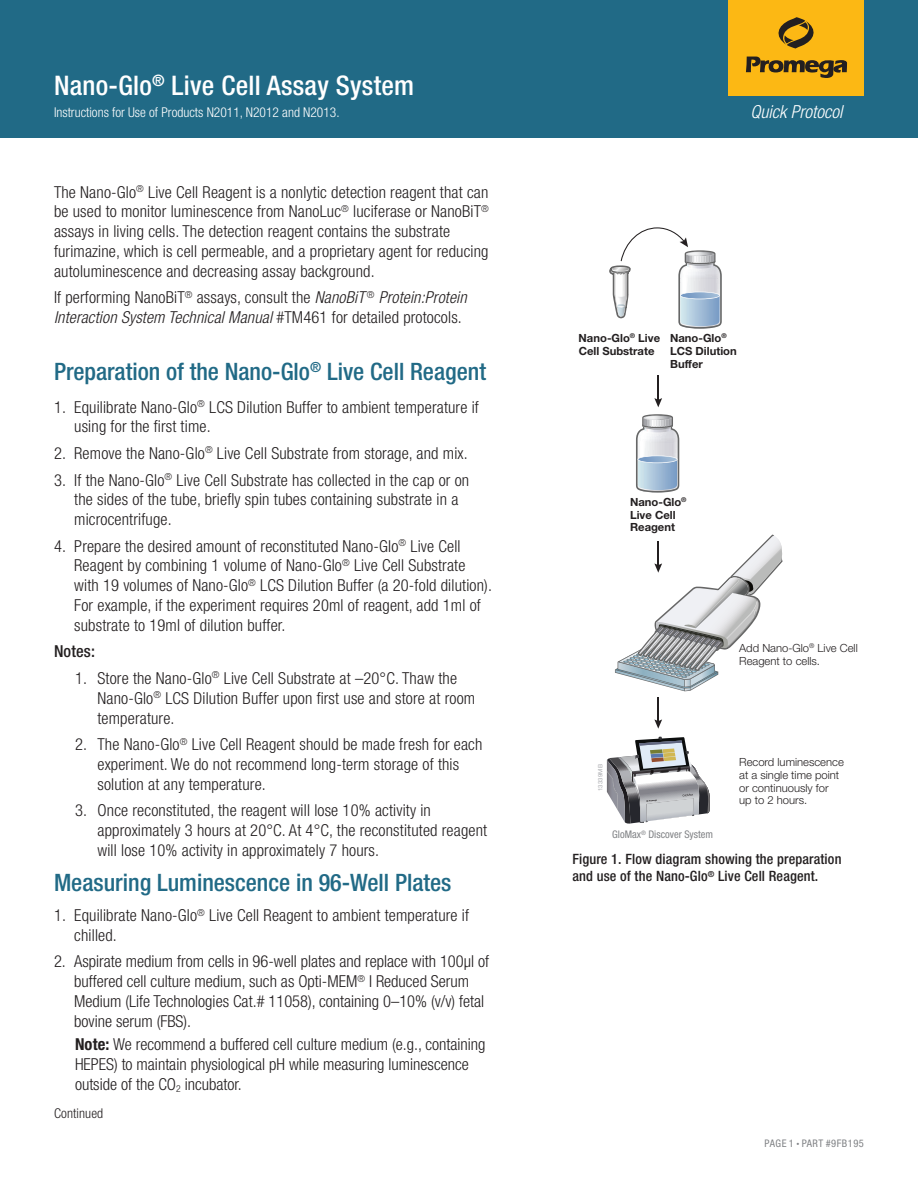
<style>
.page{position:relative;width:918px;height:1188px;background:#fff}
.page>*{position:absolute;margin:0;border:0;box-sizing:border-box;transform-origin:0 0}
.t1{font:500 condensed 27px "Helvetica Neue";letter-spacing:.01em;color:#fff}
.Heading_1{font:500 condensed 24px "Helvetica Neue";color:#216a86}
.Quick_Protocol{font:italic 300 condensed 18px "Helvetica Neue";color:#fff}
.Body_Copy{font:300 condensed 16.5px/19.8px "Helvetica Neue";letter-spacing:.01em;color:#231f20}
.Body_Copy-2{font:500 condensed 16.5px "Helvetica Neue";letter-spacing:.01em;color:#231f20}
.Table_Body{font:500 condensed 14.25px/17.1px "Helvetica Neue";letter-spacing:.01em;color:#231f20}
.Product_Listing{font:300 condensed 13.5px "Helvetica Neue";color:#fff}
.Body_Copy-3{font:300 condensed 13.5px "Helvetica Neue";letter-spacing:.01em;color:#231f20}
.t2{font:300 11.25px/12.8px "Helvetica Neue";color:#231f20}
.t3{font:700 11.25px/12.8px "Helvetica Neue";color:#231f20}
.t4{font:condensed 10.5px "Helvetica Neue";color:#808285}
.t5{font:condensed 10.5px "Helvetica Neue";letter-spacing:.05em;color:#808285}
.t6{font:6px "Helvetica Neue";letter-spacing:.02em;color:#a8a9ad}
.s1{font-style:italic}
.s2{font-weight:700}
.s3{font-size:6px}
</style>
<div class="page">
<div style="left:0;top:0;width:918px;height:138px;background:#216a86"></div>
<div style="left:729px;top:0;width:135px;height:95px;background:#fcb814"></div>
<svg style="left:778px;top:17px;width:36px;height:32px"></svg>
<svg style="left:746px;top:57px;width:101px;height:21px"></svg>
<svg style="left:615px;top:535px;width:168px;height:156px"></svg>
<svg style="left:654px;top:375px;width:8px;height:32px"></svg>
<svg style="left:654px;top:697px;width:8px;height:32px"></svg>
<svg style="left:607px;top:737px;width:103px;height:87px"></svg>
<svg style="left:636px;top:414px;width:43px;height:79px"></svg>
<svg style="left:609px;top:227px;width:113px;height:102px"></svg>
<p class="t1" style="left:54px;top:70px;width:362px">Nano-Glo<sup>®</sup> Live Cell Assay System</p>
<p class="Product_Listing" style="left:54px;top:104px;width:287px">Instructions for Use of Products N2011, N2012 and N2013.</p>
<p class="Quick_Protocol" style="left:751px;top:101px;width:93px">Quick Protocol</p>
<p class="Body_Copy" style="left:54px;top:182px;width:436px">The Nano-Glo<sup>®</sup> Live Cell Reagent is a nonlytic detection reagent that can be used to monitor luminescence from NanoLuc<sup>®</sup> luciferase or NanoBiT<sup>® </sup>assays in living cells. The detection reagent contains the substrate furimazine, which is cell permeable, and a proprietary agent for reducing autoluminescence and decreasing assay background.</p>
<p class="Body_Copy" style="left:54px;top:287px;width:414px">If performing NanoBiT<sup>®</sup> assays, consult the <span class="s1">NanoBiT</span> <sup>®</sup> <span class="s1">Protein:Protein<br>Interaction System Technical Manual</span> #TM461 for detailed protocols.</p>
<p class="Heading_1" style="left:54px;top:358px;width:434px">Preparation of the Nano-Glo<sup>®</sup> Live Cell Reagent</p>
<p class="Body_Copy" style="left:74px;top:397px;width:406px;text-indent:-20px">1. Equilibrate Nano-Glo<sup>®</sup> LCS Dilution Buffer to ambient temperature if using for the first time.</p>
<p class="Body_Copy" style="left:54px;top:443px;width:415px">2. Remove the Nano-Glo<sup>®</sup> Live Cell Substrate from storage, and mix.</p>
<p class="Body_Copy" style="left:74px;top:470px;width:397px;text-indent:-20px">3. If the Nano-Glo<sup>®</sup> Live Cell Substrate has collected in the cap or on the sides of the tube, briefly spin tubes containing substrate in a microcentrifuge.</p>
<p class="Body_Copy" style="left:74px;top:536px;width:419px;text-indent:-20px">4. Prepare the desired amount of reconstituted Nano-Glo<sup>®</sup> Live Cell Reagent by combining 1 volume of Nano-Glo<sup>®</sup> Live Cell Substrate with 19 volumes of Nano-Glo<sup>®</sup> LCS Dilution Buffer (a 20-fold dilution).<br>For example, if the experiment requires 20ml of reagent, add 1ml of substrate to 19ml of dilution buffer.</p>
<p class="Body_Copy-2" style="left:54px;top:642px;width:43px">Notes:</p>
<p class="Body_Copy" style="left:98px;top:668px;width:379px;text-indent:-22px">1. Store the Nano-Glo<sup>®</sup> Live Cell Substrate at –20°C. Thaw the<br>Nano-Glo<sup>®</sup> LCS Dilution Buffer upon first use and store at room temperature.</p>
<p class="Body_Copy" style="left:98px;top:734px;width:386px;text-indent:-22px">2. The Nano-Glo<sup>®</sup> Live Cell Reagent should be made fresh for each experiment. We do not recommend long-term storage of this solution at any temperature.</p>
<p class="Body_Copy" style="left:98px;top:800px;width:391px;text-indent:-22px">3. Once reconstituted, the reagent will lose 10% activity in approximately 3 hours at 20°C. At 4°C, the reconstituted reagent will lose 10% activity in approximately 7 hours.</p>
<p class="Heading_1" style="left:54px;top:869px;width:399px">Measuring Luminescence in 96-Well Plates</p>
<p class="Body_Copy" style="left:74px;top:905px;width:396px;text-indent:-20px">1. Equilibrate Nano-Glo<sup>®</sup> Live Cell Reagent to ambient temperature if chilled.</p>
<p class="Body_Copy" style="left:74px;top:952px;width:416px;text-indent:-20px">2. Aspirate medium from cells in 96-well plates and replace with 100µl of buffered cell culture medium, such as Opti-MEM<sup>®</sup> I Reduced Serum Medium (Life Technologies Cat.# 11058), containing 0–10% (v/v) fetal bovine serum (FBS).</p>
<p class="Body_Copy" style="left:75px;top:1034px;width:412px"><span class="s2">Note:</span> We recommend a buffered cell culture medium (e.g., containing<br>HEPES) to maintain physiological pH while measuring luminescence outside of the CO<sub>2</sub> incubator.</p>
<p class="Body_Copy-3" style="left:54px;top:1105px;width:51px">Continued</p>
<p class="t3" style="left:579px;top:331px;width:83px">Nano-Glo<sup>®</sup> Live<br>Cell Substrate</p>
<p class="t3" style="left:670px;top:331px;width:68px">Nano-Glo<sup>®<br></sup>LCS Dilution<br>Buffer</p>
<p class="t3" style="left:630px;top:495px;width:58px">Nano-Glo<sup>®<br></sup>Live Cell<br>Reagent</p>
<p class="t2" style="left:739px;top:641px;width:120px">Add Nano-Glo<sup>®</sup> Live Cell<br>Reagent to cells.</p>
<p class="t6" style="left:597px;top:791px;width:28px;rotate:-90deg">13339MB</p>
<p class="t4" style="left:612px;top:829px;width:102px">GloMax<sup>®</sup> Discover System</p>
<p class="t2" style="left:739px;top:755px;width:106px">Record luminescence at a single time point or continuously for up to 2 hours.</p>
<p class="Table_Body" style="left:572px;top:851px;width:271px">Figure 1. Flow diagram showing the preparation and use of the Nano-Glo<sup>®</sup> Live Cell Reagent.</p>
<p class="t5" style="left:765px;top:1137px;width:101px">PAGE 1 <span class="s3">•</span> PART #9FB195</p>
</div>
